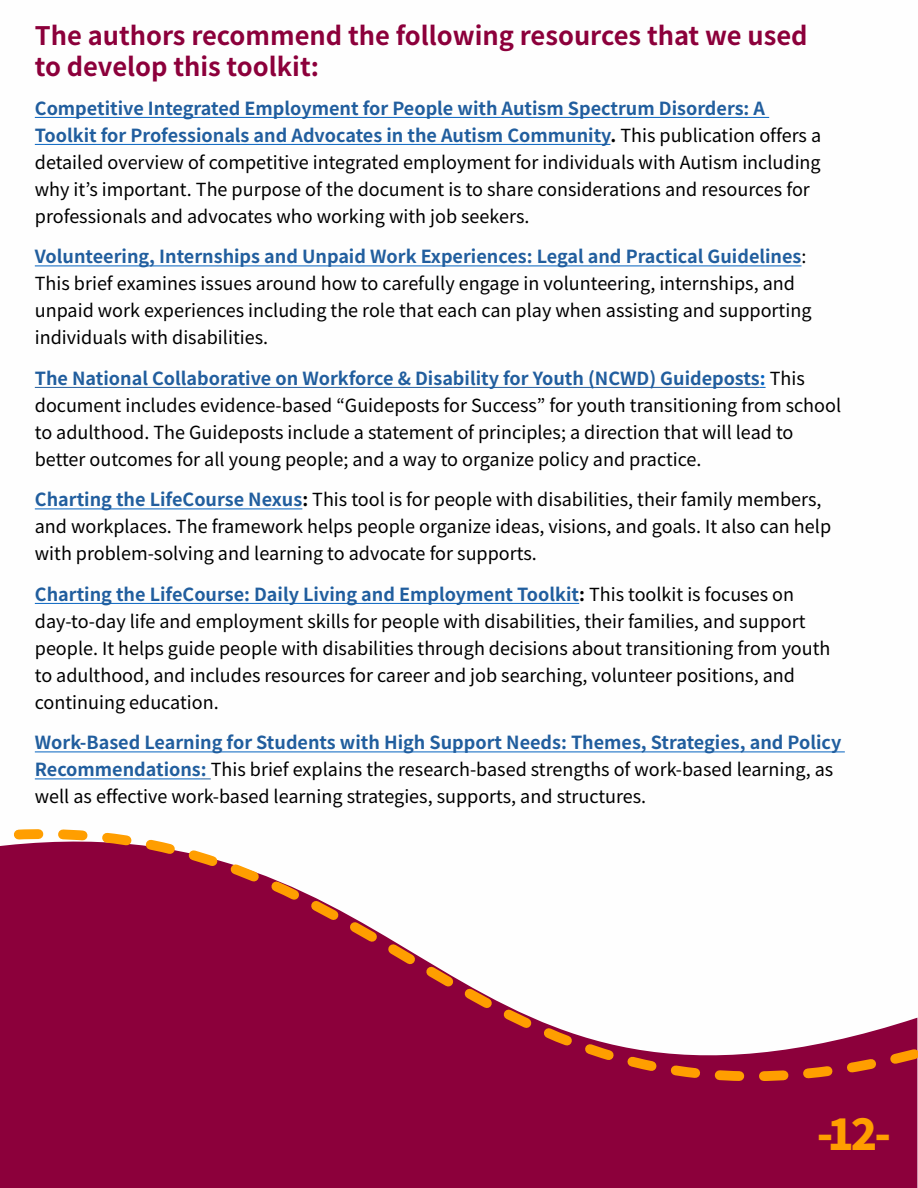
<style>
.page{position:relative;width:918px;height:1188px;background:#fff}
.page>*{position:absolute;margin:0;border:0;box-sizing:border-box;transform-origin:0 0}
.t1{font:900 43.5px "Noto Sans JP";color:#ff9e00}
.t2{font:700 25.5px/30.6px "Noto Sans JP";color:#8c003b}
.t3{font:18px/27px "Noto Sans JP";color:#000}
.s1{font-weight:700;color:#215e9e}
.s2{font-weight:700}
.s3{font-weight:700;color:#0563c1}
</style>
<div class="page">
<hr style="left:35px;top:117px;width:734px;height:1px;background:#0563c1">
<hr style="left:35px;top:144px;width:575px;height:1px;background:#0563c1">
<hr style="left:35px;top:265px;width:767px;height:1px;background:#0563c1">
<hr style="left:35px;top:387px;width:725px;height:1px;background:#215e9e">
<hr style="left:35px;top:508px;width:267px;height:1px;background:#0563c1">
<hr style="left:35px;top:603px;width:544px;height:1px;background:#0563c1">
<hr style="left:35px;top:751px;width:810px;height:1px;background:#0563c1">
<hr style="left:35px;top:778px;width:166px;height:1px;background:#0563c1">
<div style="left:0;top:1081px;width:917px;height:107px;background:#8c003b"></div>
<svg style="left:0;top:829px;width:918px;height:252px"></svg>
<h2 class="t2" style="left:35px;top:21px;width:774px">The authors recommend the following resources that we used to develop this toolkit:</h2>
<p class="t3" style="left:35px;top:95px;width:788px"><span class="s1">Competitive Integrated Employment for People with Autism Spectrum Disorders: A Toolkit for Professionals and Advocates in the Autism Community</span><span class="s2">.</span> This publication offers a detailed overview of competitive integrated employment for individuals with Autism including why it’s important. The purpose of the document is to share considerations and resources for professionals and advocates who working with job seekers.</p>
<p class="t3" style="left:35px;top:244px;width:778px"><span class="s1">Volunteering, Internships and Unpaid Work Experiences: Legal and Practical Guidelines</span>:<br>This brief examines issues around how to carefully engage in volunteering, internships, and unpaid work experiences including the role that each can play when assisting and supporting individuals with disabilities.</p>
<p class="t3" style="left:35px;top:365px;width:808px"><span class="s1">The National Collaborative on Workforce &amp; Disability for Youth (NCWD) Guideposts</span><span class="s3">:</span> This document includes evidence-based “Guideposts for Success” for youth transitioning from school to adulthood. The Guideposts include a statement of principles; a direction that will lead to better outcomes for all young people; and a way to organize policy and practice.</p>
<p class="t3" style="left:35px;top:487px;width:798px"><span class="s1">Charting the LifeCourse Nexus</span><span class="s2">:</span> This tool is for people with disabilities, their family members, and workplaces. The framework helps people organize ideas, visions, and goals. It also can help with problem-solving and learning to advocate for supports.</p>
<p class="t3" style="left:35px;top:581px;width:797px"><span class="s1">Charting the LifeCourse: Daily Living and Employment Toolkit</span><span class="s2">:</span> This toolkit is focuses on day-to-day life and employment skills for people with disabilities, their families, and support people. It helps guide people with disabilities through decisions about transitioning from youth to adulthood, and includes resources for career and job searching, volunteer positions, and continuing education.</p>
<p class="t3" style="left:35px;top:730px;width:808px"><span class="s1">Work-Based Learning for Students with High Support Needs: Themes, Strategies, and Policy<br>Recommendations:</span> This brief explains the research-based strengths of work-based learning, as well as effective work-based learning strategies, supports, and structures.</p>
<h1 class="t1" style="left:817px;top:1109px;width:76px">-12-</h1>
</div>
